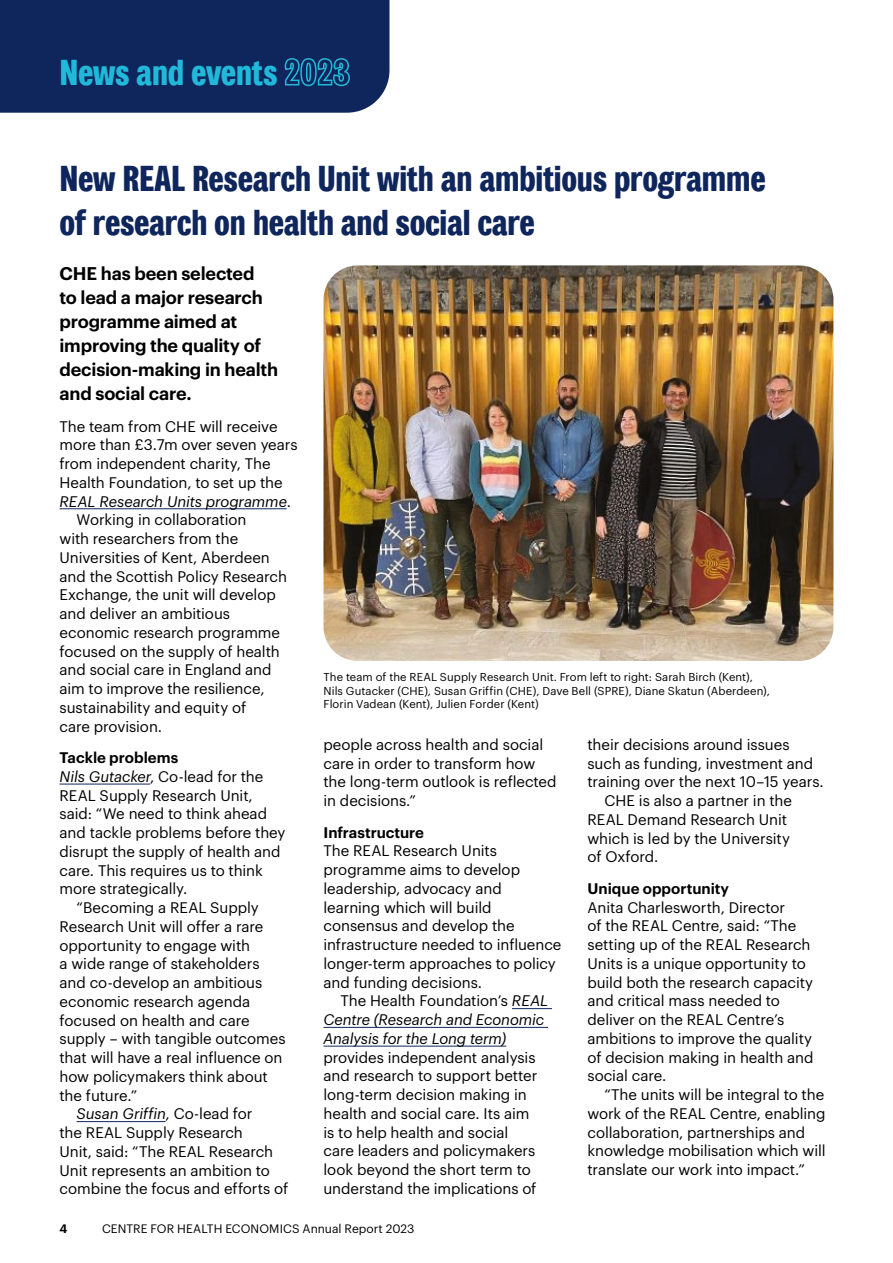
<style>
.page{position:relative;width:893px;height:1263px;background:#fff}
.page>*{position:absolute;margin:0;border:0;box-sizing:border-box;transform-origin:0 0}
.H1_news_head{font:600 condensed 36px/43.5px "York Grot";letter-spacing:-.02em;color:#0f265c}
.Section{font:600 condensed 36px "York Grot";letter-spacing:-.02em;color:#21b9da}
.intro{font:600 18px/24px "Graphik";letter-spacing:-.01em;color:#000}
.body{font:15px/18.8px "Graphik";letter-spacing:-.005em;color:#000}
.body_no_indent{font:15px/18.8px "Graphik";letter-spacing:-.005em;color:#000}
.H4__H2{font:600 15px "Graphik";color:#000}
.t1{font:12px "Graphik";letter-spacing:.005em;color:#000}
.t2{font:600 12px "Graphik";color:#000}
.small_text{font:11.25px/13.5px "Graphik";letter-spacing:.01em;color:#000}
.s1{font-style:italic}
</style>
<div class="page">
<div style="left:0;top:0;width:389px;height:113px;background:#0f265c"></div>
<img style="left:323px;top:265px;width:510px;height:396px">
<hr style="left:60px;top:508px;width:227px;height:1px;background:#0f265c">
<hr style="left:60px;top:784px;width:90px;height:1px;background:#0f265c">
<hr style="left:77px;top:1121px;width:89px;height:1px;background:#0f265c">
<hr style="left:512px;top:1008px;width:40px;height:1px;background:#0f265c">
<hr style="left:323px;top:1027px;width:225px;height:1px;background:#0f265c">
<hr style="left:323px;top:1046px;width:183px;height:1px;background:#0f265c">
<p class="Section" style="left:60px;top:52px;width:292px">News and events 2023</p>
<h1 class="H1_news_head" style="left:60px;top:158px;width:708px">New REAL Research Unit with an ambitious programme of research on health and social care</h1>
<p class="intro" style="left:60px;top:260px;width:220px">CHE has been selected<br>to lead a major research programme aimed at improving the quality of decision-making in health and social care.</p>
<p class="body_no_indent" style="left:60px;top:415px;width:240px">The team from CHE will receive more than £3.7m over seven years from independent charity, The<br>Health Foundation, to set up the<br><span class="s1">REAL Research Units programme</span>.</p>
<p class="body" style="left:60px;top:509px;width:229px;text-indent:17px">Working in collaboration<br>with researchers from the<br>Universities of Kent, Aberdeen and the Scottish Policy Research<br>Exchange, the unit will develop and deliver an ambitious economic research programme focused on the supply of health and social care in England and aim to improve the resilience, sustainability and equity of<br>care provision.</p>
<h2 class="H4__H2" style="left:60px;top:746px;width:120px">Tackle problems</h2>
<p class="body_no_indent" style="left:60px;top:766px;width:227px"><span class="s1">Nils Gutacker</span>, Co-lead for the<br>REAL Supply Research Unit, said: “We need to think ahead and tackle problems before they disrupt the supply of health and care. This requires us to think more strategically.</p>
<p class="body" style="left:60px;top:897px;width:228px;text-indent:17px">“Becoming a REAL Supply<br>Research Unit will offer a rare opportunity to engage with<br>a wide range of stakeholders and co-develop an ambitious economic research agenda focused on health and care supply – with tangible outcomes that will have a real influence on how policymakers think about the future.”</p>
<p class="body" style="left:60px;top:1103px;width:230px;text-indent:17px"><span class="s1">Susan Griffin</span>, Co-lead for<br>the REAL Supply Research<br>Unit, said: “The REAL Research<br>Unit represents an ambition to combine the focus and efforts of</p>
<p class="small_text" style="left:323px;top:670px;width:448px">The team of the REAL Supply Research Unit. From left to right: Sarah Birch (Kent),<br>Nils Gutacker (CHE), Susan Griffin (CHE), Dave Bell (SPRE), Diane Skatun (Aberdeen),<br>Florin Vadean (Kent), Julien Forder (Kent)</p>
<p class="body" style="left:323px;top:734px;width:235px">people across health and social care in order to transform how the long-term outlook is reflected in decisions.”</p>
<h2 class="H4__H2" style="left:323px;top:821px;width:102px">Infrastructure</h2>
<p class="body_no_indent" style="left:323px;top:840px;width:239px">The REAL Research Units programme aims to develop leadership, advocacy and learning which will build consensus and develop the infrastructure needed to influence longer-term approaches to policy and funding decisions.</p>
<p class="body" style="left:323px;top:990px;width:226px;text-indent:17px">The Health Foundation’s <span class="s1">REAL<br>Centre (Research and Economic<br>Analysis for the Long term) </span>provides independent analysis and research to support better long-term decision making in health and social care. Its aim<br>is to help health and social<br>care leaders and policymakers look beyond the short term to understand the implications of</p>
<p class="body" style="left:587px;top:734px;width:238px">their decisions around issues such as funding, investment and training over the next 10–15 years.</p>
<p class="body" style="left:587px;top:790px;width:206px;text-indent:17px">CHE is also a partner in the<br>REAL Demand Research Unit which is led by the University of Oxford.</p>
<h2 class="H4__H2" style="left:587px;top:877px;width:143px">Unique opportunity</h2>
<p class="body_no_indent" style="left:587px;top:896px;width:228px">Anita Charlesworth, Director<br>of the REAL Centre, said: “The setting up of the REAL Research<br>Units is a unique opportunity to build both the research capacity and critical mass needed to deliver on the REAL Centre’s ambitions to improve the quality of decision making in health and social care.</p>
<p class="body" style="left:587px;top:1084px;width:240px;text-indent:17px">“The units will be integral to the work of the REAL Centre, enabling collaboration, partnerships and knowledge mobilisation which will translate our work into impact.”</p>
<p class="t2" style="left:60px;top:1219px;width:9px">4</p>
<p class="t1" style="left:102px;top:1219px;width:314px">CENTRE FOR HEALTH ECONOMICS Annual Report 2023</p>
</div>
